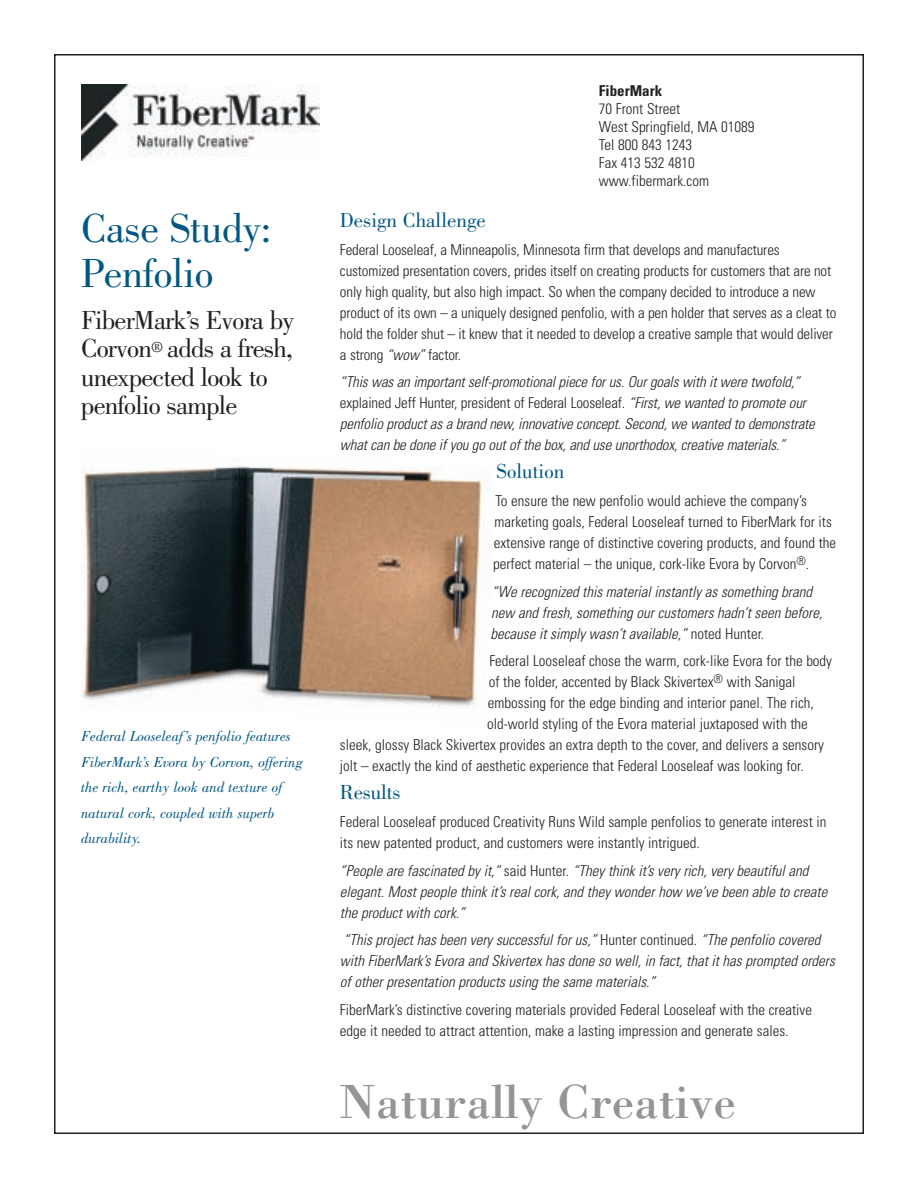
<style>
.page{position:relative;width:918px;height:1188px;background:#fff}
.page>*{position:absolute;margin:0;border:0;box-sizing:border-box;transform-origin:0 0}
.t1{font:49.5px "Bodoni Std";color:#939598}
.t2{font:42px/45px "Bodoni Std";letter-spacing:-.01em;color:#015683}
.t3{font:27px/28.5px "Bodoni Std";letter-spacing:-.03em;color:#231f20}
.t4{font:21px "Bodoni Std";color:#015683}
.t5{font:300 condensed 15px/21px "Univers LT Std";color:#231f20}
.t6{font:italic 300 condensed 15px/21px "Univers LT Std";color:#231f20}
.t7{font:italic 15px/25.5px "Bodoni Std";color:#015683}
.t8{font:700 condensed 15px "Univers LT Std";color:#231f20}
.s1{font-style:italic}
.s2{font-style:normal}
</style>
<div class="page">
<img style="left:81px;top:466px;width:408px;height:242px">
<img style="left:81px;top:85px;width:239px;height:76px">
<h2 class="t2" style="left:81px;top:206px;width:192px">Case Study:<br>Penfolio</h2>
<h3 class="t3" style="left:81px;top:306px;width:215px">FiberMark’s Evora by<br>Corvon<sup>®</sup> adds a fresh, unexpected look to penfolio sample</h3>
<p class="t7" style="left:81px;top:724px;width:224px">Federal Looseleaf’s penfolio features<br>FiberMark’s Evora by Corvon, offering the rich, earthy look and texture of natural cork, coupled with superb durability.</p>
<p class="t8" style="left:599px;top:82px;width:65px">FiberMark</p>
<p class="t5" style="left:599px;top:100px;width:157px;line-height:18px">70 Front Street<br>West Springfield, MA 01089<br>Tel 800 843 1243<br>Fax 413 532 4810 www.fibermark.com</p>
<h3 class="t4" style="left:340px;top:208px;width:147px">Design Challenge</h3>
<p class="t5" style="left:340px;top:239px;width:498px">Federal Looseleaf, a Minneapolis, Minnesota firm that develops and manufactures customized presentation covers, prides itself on creating products for customers that are not only high quality, but also high impact. So when the company decided to introduce a new product of its own – a uniquely designed penfolio, with a pen holder that serves as a cleat to hold the folder shut – it knew that it needed to develop a creative sample that would deliver a strong <span class="s1">“wow”</span> factor.</p>
<p class="t6" style="left:340px;top:372px;width:476px">“This was an important self-promotional piece for us. Our goals with it were twofold,” <span class="s2">explained Jeff Hunter, president of Federal Looseleaf.</span> “First, we wanted to promote our penfolio product as a brand new, innovative concept. Second, we wanted to demonstrate what can be done if you go out of the box, and use unorthodox, creative materials.”</p>
<h3 class="t4" style="left:497px;top:460px;width:69px">Solution</h3>
<p class="t5" style="left:493px;top:490px;width:345px">To ensure the new penfolio would achieve the company’s marketing goals, Federal Looseleaf turned to FiberMark for its extensive range of distinctive covering products, and found the perfect material – the unique, cork-like Evora by Corvon<sup>®</sup>.</p>
<p class="t6" style="left:490px;top:581px;width:333px">“We recognized this material instantly as something brand new and fresh, something our customers hadn’t seen before, because it simply wasn’t available,” <span class="s2">noted Hunter.</span></p>
<p class="t5" style="left:489px;top:651px;width:344px">Federal Looseleaf chose the warm, cork-like Evora for the body</p>
<p class="t5" style="left:489px;top:672px;width:308px">of the folder, accented by Black Skivertex<sup>®</sup> with Sanigal</p>
<p class="t5" style="left:488px;top:693px;width:327px">embossing for the edge binding and interior panel. The rich,</p>
<p class="t5" style="left:487px;top:714px;width:322px">old-world styling of the Evora material juxtaposed with the</p>
<p class="t5" style="left:340px;top:735px;width:486px">sleek, glossy Black Skivertex provides an extra depth to the cover, and delivers a sensory</p>
<p class="t5" style="left:340px;top:756px;width:465px">jolt – exactly the kind of aesthetic experience that Federal Looseleaf was looking for.</p>
<h3 class="t4" style="left:340px;top:781px;width:62px">Results</h3>
<p class="t5" style="left:340px;top:811px;width:488px">Federal Looseleaf produced Creativity Runs Wild sample penfolios to generate interest in its new patented product, and customers were instantly intrigued.</p>
<p class="t6" style="left:340px;top:860px;width:489px">“People are fascinated by it,” <span class="s2">said Hunter.</span> “They think it’s very rich, very beautiful and elegant. Most people think it’s real cork, and they wonder how we’ve been able to create the product with cork.”</p>
<p class="t6" style="left:340px;top:930px;width:496px">“This project has been very successful for us,” <span class="s2">Hunter continued.</span> “The penfolio covered with FiberMark’s Evora and Skivertex has done so well, in fact, that it has prompted orders of other presentation products using the same materials.”</p>
<p class="t5" style="left:340px;top:999px;width:474px">FiberMark’s distinctive covering materials provided Federal Looseleaf with the creative edge it needed to attract attention, make a lasting impression and generate sales.</p>
<h1 class="t1" style="left:340px;top:1071px;width:397px">Naturally Creative</h1>
</div>
